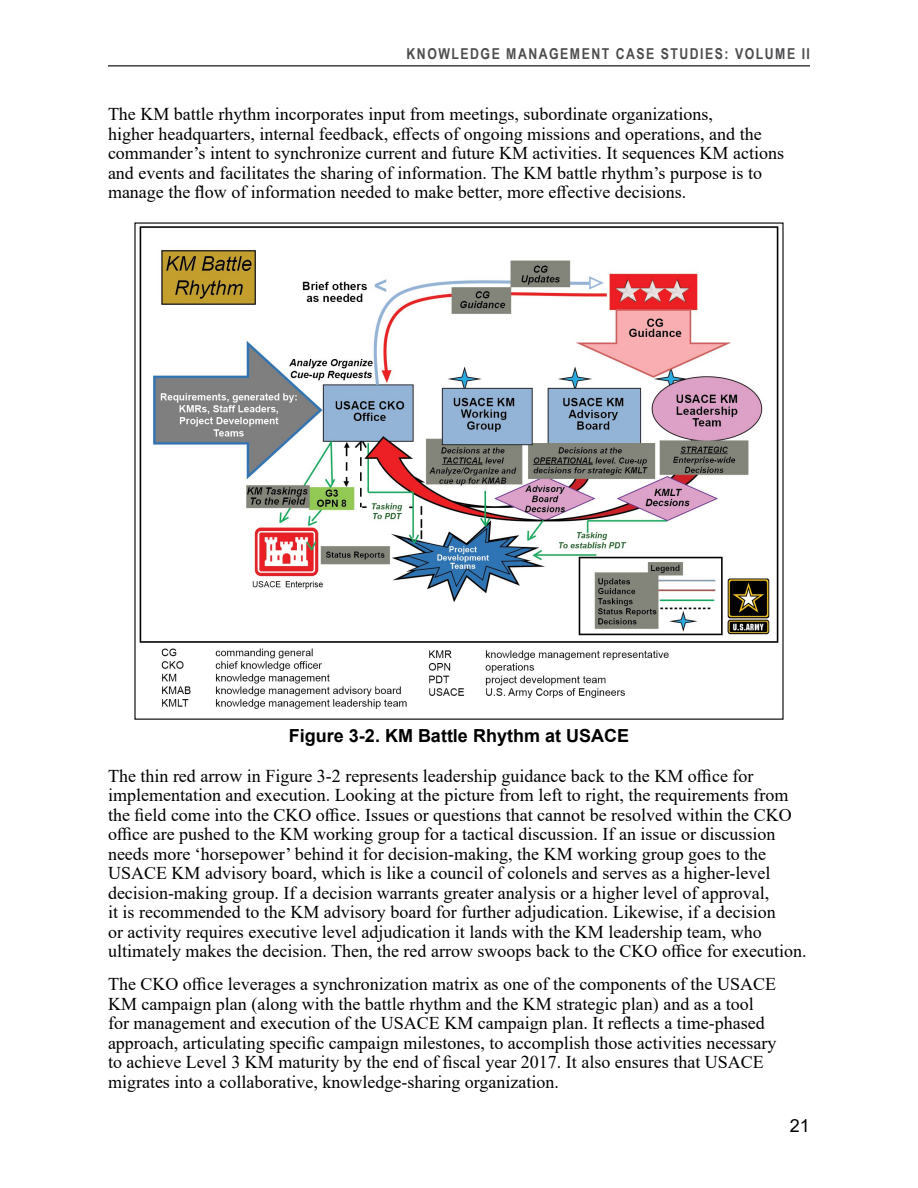
<style>
.page{position:relative;width:918px;height:1188px;background:#fff}
.page>*{position:absolute;margin:0;border:0;box-sizing:border-box;transform-origin:0 0}
.t1{font:18px/19.5px "Times New Roman";color:#000}
.t2{font:700 18px "Arial";color:#000}
.t3{font:18px "Arial";color:#000}
.t4{font:700 15px "Arial Narrow";letter-spacing:.1em;color:#4d4d4f}
</style>
<div class="page">
<hr style="left:108px;top:65px;width:702px;height:1px;background:#000">
<img style="left:139px;top:226px;width:640px;height:483px">
<p class="t4" style="left:407px;top:42px;width:405px">KNOWLEDGE MANAGEMENT CASE STUDIES: VOLUME II</p>
<p class="t1" style="left:108px;top:104px;width:678px">The KM battle rhythm incorporates input from meetings, subordinate organizations,<br>higher headquarters, internal feedback, effects of ongoing missions and operations, and the commander’s intent to synchronize current and future KM activities. It sequences KM actions and events and facilitates the sharing of information. The KM battle rhythm’s purpose is to manage the flow of information needed to make better, more effective decisions.</p>
<p class="t2" style="left:289px;top:723px;width:342px">Figure 3-2. KM Battle Rhythm at USACE</p>
<p class="t1" style="left:108px;top:765px;width:700px">The thin red arrow in Figure 3-2 represents leadership guidance back to the KM office for implementation and execution. Looking at the picture from left to right, the requirements from the field come into the CKO office. Issues or questions that cannot be resolved within the CKO office are pushed to the KM working group for a tactical discussion. If an issue or discussion needs more ‘horsepower’ behind it for decision-making, the KM working group goes to the USACE KM advisory board, which is like a council of colonels and serves as a higher-level decision-making group. If a decision warrants greater analysis or a higher level of approval,<br>it is recommended to the KM advisory board for further adjudication. Likewise, if a decision<br>or activity requires executive level adjudication it lands with the KM leadership team, who ultimately makes the decision. Then, the red arrow swoops back to the CKO office for execution.</p>
<p class="t1" style="left:108px;top:974px;width:670px">The CKO office leverages a synchronization matrix as one of the components of the USACE KM campaign plan (along with the battle rhythm and the KM strategic plan) and as a tool for management and execution of the USACE KM campaign plan. It reflects a time-phased approach, articulating specific campaign milestones, to accomplish those activities necessary to achieve Level 3 KM maturity by the end of fiscal year 2017. It also ensures that USACE migrates into a collaborative, knowledge-sharing organization.</p>
<p class="t3" style="left:790px;top:1113px;width:22px">21</p>
</div>
